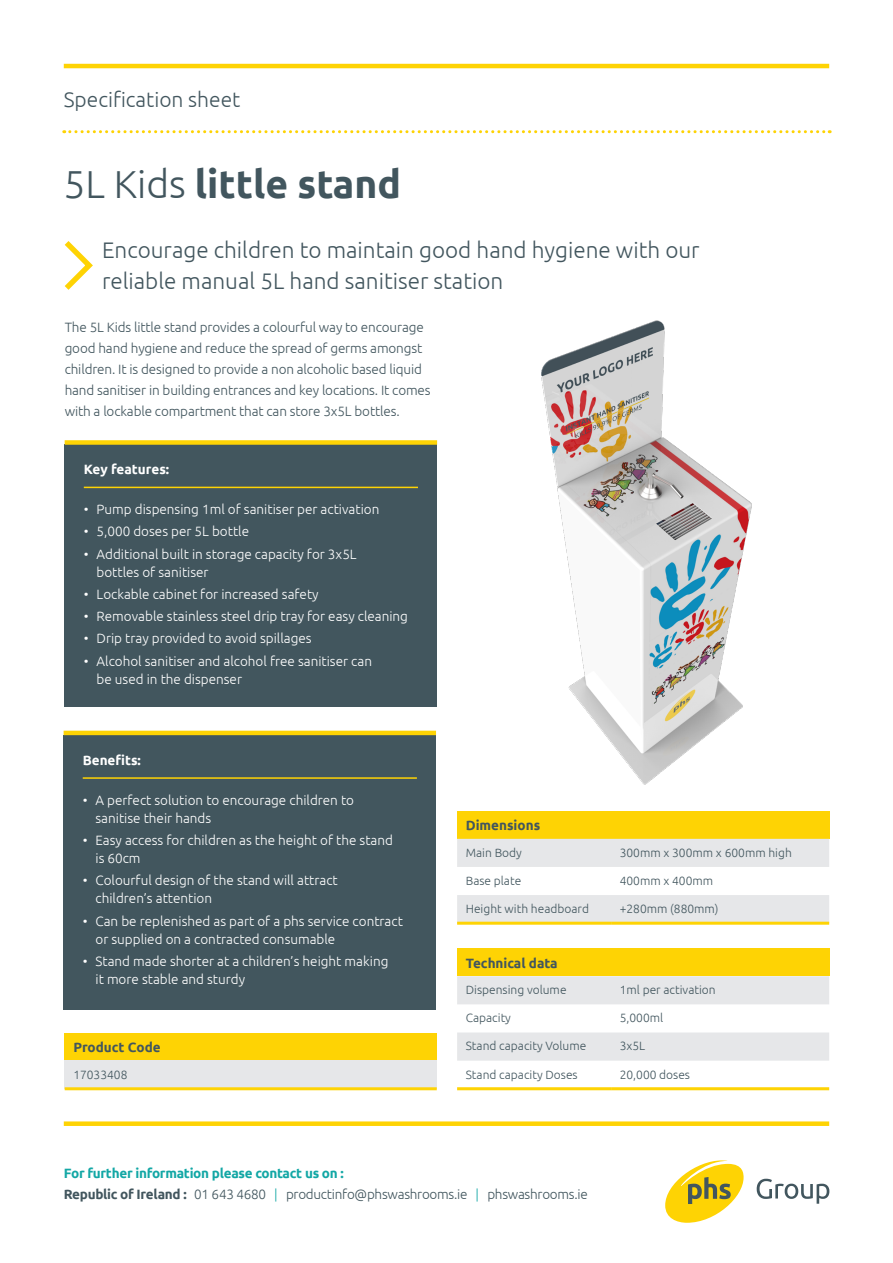
<style>
.page{position:relative;width:893px;height:1263px;background:#fff}
.page>*{position:absolute;margin:0;border:0;box-sizing:border-box;transform-origin:0 0}
.t1{font:700 39px "Ubuntu";color:#42565e}
.Intro_Text{font:300 22.5px "Ubuntu";color:#42565e}
.Category_Name{font:300 21px "Ubuntu";color:#42565e}
.t2{font:300 13.5px/18px "Ubuntu";color:#fff}
.Main_Copy{font:300 13.5px/21px "Ubuntu";letter-spacing:-.01em;color:#42565e}
.phone-emailaddress-w{font:300 13.5px "Ubuntu";letter-spacing:-.02em;color:#42565e}
.phone-emailaddress-w-2{font:700 13.5px "Ubuntu";letter-spacing:-.02em;color:#13a7a5}
.Table_Header{font:700 13.5px "Ubuntu";color:#42565e}
.Feature_Copy_On_Grey{font:700 13.5px "Ubuntu";color:#fff}
.Table_Copy{font:300 12px "Ubuntu";color:#42565e}
.s1{font-weight:300}
.s2{font-weight:700}
.s3{color:#13a7a5}
</style>
<div class="page">
<img style="left:541px;top:320px;width:211px;height:465px">
<hr style="left:64px;top:64px;width:765px;height:4px;background:#fed304">
<svg style="left:64px;top:130px;width:766px;height:3px"></svg>
<svg style="left:64px;top:241px;width:29px;height:49px"></svg>
<div style="left:65px;top:444px;width:372px;height:263px;background:#42565e"></div>
<hr style="left:84px;top:487px;width:334px;height:1px;background:#fed304">
<div style="left:65px;top:440px;width:372px;height:5px;background:#fed304"></div>
<div style="left:64px;top:735px;width:372px;height:274px;background:#42565e"></div>
<hr style="left:83px;top:777px;width:334px;height:2px;background:#fed304">
<hr style="left:64px;top:731px;width:372px;height:4px;background:#fed304">
<div style="left:457px;top:811px;width:372px;height:28px;background:#fed304"></div>
<svg style="left:457px;top:839px;width:372px;height:83px"></svg>
<hr style="left:457px;top:922px;width:154px;height:3px;background:#fed304">
<hr style="left:611px;top:922px;width:218px;height:3px;background:#fed304">
<div style="left:65px;top:1033px;width:372px;height:28px;background:#fed304"></div>
<div style="left:65px;top:1061px;width:372px;height:28px;background:#e6e7e9"></div>
<hr style="left:65px;top:1087px;width:372px;height:3px;background:#fed304">
<div style="left:457px;top:948px;width:372px;height:28px;background:#fed304"></div>
<svg style="left:457px;top:976px;width:372px;height:85px"></svg>
<hr style="left:457px;top:1087px;width:154px;height:3px;background:#fed304">
<hr style="left:611px;top:1087px;width:218px;height:3px;background:#fed304">
<div style="left:64px;top:1121px;width:765px;height:5px;background:#fed304"></div>
<svg style="left:665px;top:1160px;width:79px;height:63px"></svg>
<svg style="left:757px;top:1179px;width:72px;height:25px"></svg>
<p class="Category_Name" style="left:64px;top:87px;width:178px">Specification sheet</p>
<p class="t1" style="left:63px;top:161px;width:339px"><span class="s1">5L Kids</span> little stand</p>
<p class="Intro_Text" style="left:102px;top:236px;width:599px">Encourage children to maintain good hand hygiene with our</p>
<p class="Intro_Text" style="left:102px;top:268px;width:403px">reliable manual 5L hand sanitiser station</p>
<p class="Main_Copy" style="left:65px;top:317px;width:367px">The 5L Kids little stand provides a colourful way to encourage good hand hygiene and reduce the spread of germs amongst children. It is designed to provide a non alcoholic based liquid hand sanitiser in building entrances and key locations. It comes with a lockable compartment that can store 3x5L bottles.</p>
<p class="Feature_Copy_On_Grey" style="left:84px;top:461px;width:87px">Key features:</p>
<p class="t2" style="left:84px;top:500px;width:297px">• Pump dispensing 1ml of sanitiser per activation</p>
<p class="t2" style="left:84px;top:522px;width:167px">• 5,000 doses per 5L bottle</p>
<p class="t2" style="left:97px;top:544px;width:262px;text-indent:-13px">• Additional built in storage capacity for 3x5L bottles of sanitiser</p>
<p class="t2" style="left:84px;top:585px;width:236px">• Lockable cabinet for increased safety</p>
<p class="t2" style="left:84px;top:607px;width:326px">• Removable stainless steel drip tray for easy cleaning</p>
<p class="t2" style="left:84px;top:629px;width:229px">• Drip tray provided to avoid spillages</p>
<p class="t2" style="left:97px;top:651px;width:277px;text-indent:-13px">• Alcohol sanitiser and alcohol free sanitiser can be used in the dispenser</p>
<p class="Feature_Copy_On_Grey" style="left:83px;top:751px;width:60px">Benefits:</p>
<p class="t2" style="left:95px;top:791px;width:260px;text-indent:-13px">• A perfect solution to encourage children to sanitise their hands</p>
<p class="t2" style="left:95px;top:831px;width:299px;text-indent:-13px">• Easy access for children as the height of the stand is 60cm</p>
<p class="t2" style="left:95px;top:871px;width:244px;text-indent:-13px">• Colourful design of the stand will attract children’s attention</p>
<p class="t2" style="left:95px;top:911px;width:309px;text-indent:-13px">• Can be replenished as part of a phs service contract or supplied on a contracted consumable</p>
<p class="t2" style="left:95px;top:952px;width:294px;text-indent:-13px">• Stand made shorter at a children’s height making it more stable and sturdy</p>
<p class="Table_Header" style="left:73px;top:1039px;width:89px">Product Code</p>
<p class="Table_Copy" style="left:73px;top:1067px;width:56px">17033408</p>
<p class="Table_Header" style="left:466px;top:817px;width:76px">Dimensions</p>
<p class="Table_Copy" style="left:466px;top:845px;width:58px">Main Body</p>
<p class="Table_Copy" style="left:620px;top:845px;width:174px">300mm x 300mm x 600mm high</p>
<p class="Table_Copy" style="left:466px;top:873px;width:57px">Base plate</p>
<p class="Table_Copy" style="left:620px;top:873px;width:95px">400mm x 400mm</p>
<p class="Table_Copy" style="left:466px;top:901px;width:125px">Height with headboard</p>
<p class="Table_Copy" style="left:620px;top:901px;width:100px">+280mm (880mm)</p>
<p class="Table_Header" style="left:466px;top:955px;width:93px">Technical data</p>
<p class="Table_Copy" style="left:466px;top:983px;width:102px">Dispensing volume</p>
<p class="Table_Copy" style="left:620px;top:983px;width:97px">1ml per activation</p>
<p class="Table_Copy" style="left:466px;top:1011px;width:47px">Capacity</p>
<p class="Table_Copy" style="left:620px;top:1011px;width:45px">5,000ml</p>
<p class="Table_Copy" style="left:466px;top:1039px;width:122px">Stand capacity Volume</p>
<p class="Table_Copy" style="left:620px;top:1039px;width:27px">3x5L</p>
<p class="Table_Copy" style="left:466px;top:1067px;width:113px">Stand capacity Doses</p>
<p class="Table_Copy" style="left:620px;top:1067px;width:72px">20,000 doses</p>
<p class="phone-emailaddress-w-2" style="left:64px;top:1165px;width:282px">For further information please contact us on :</p>
<p class="phone-emailaddress-w" style="left:64px;top:1186px;width:525px"><span class="s2">Republic of Ireland :</span> 01 643 4680 <span class="s3">|</span> productinfo@phswashrooms.ie <span class="s3">|</span> phswashrooms.ie</p>
</div>
